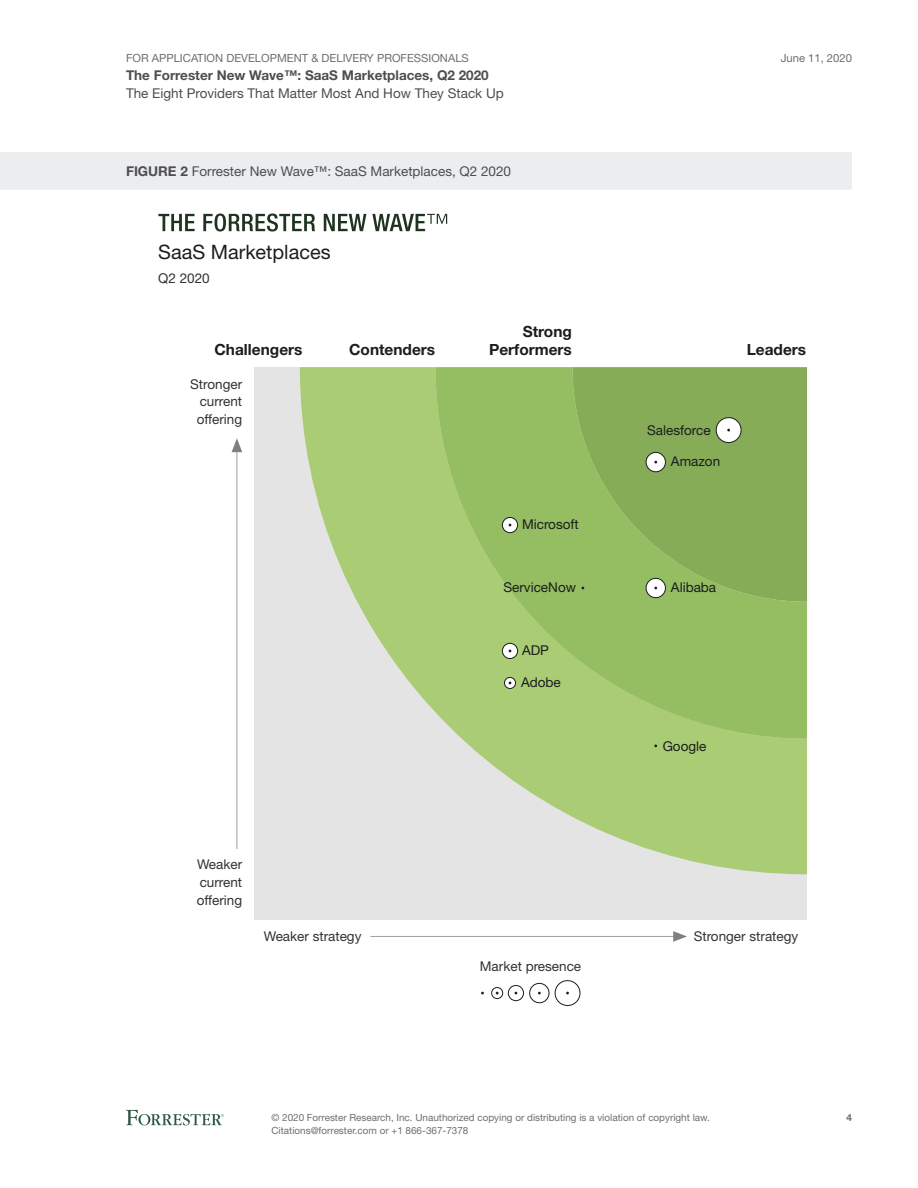
<style>
.page{position:relative;width:918px;height:1188px;background:#fff}
.page>*{position:absolute;margin:0;border:0;box-sizing:border-box;transform-origin:0 0}
.t1{font:19.8px "Helvetica Neue LT Std";color:#1b1d20}
.t2{font:700 15.45px/17.7px "Helvetica Neue LT Std";color:#1b1d20;text-align:right}
.t3{font:13.5px "Helvetica Neue LT Std";color:#4e4e50}
.t4{font:13.5px/17.7px "Helvetica Neue LT Std";color:#303234;text-align:justify}
.t5{font:13.5px "Helvetica Neue LT Std";color:#1b1d20}
.t6{font:700 13.5px "Helvetica Neue LT Std";color:#4e4e50}
.t7{font:11.25px "Helvetica Neue LT Std";color:#6d6e70}
.t8{font:9.9px/12.8px "Helvetica Neue LT Std";color:#6d6e70}
.t9{font:700 9.9px "Helvetica Neue LT Std";color:#6d6e70}
.s1{font-weight:700}
</style>
<div class="page">
<svg style="left:126px;top:1110px;width:98px;height:15px"></svg>
<div style="left:0;top:152px;width:852px;height:38px;background:#ecedee"></div>
<hr style="left:237px;top:448px;width:1px;height:401px;background:#9d9fa0">
<svg style="left:232px;top:438px;width:10px;height:14px"></svg>
<hr style="left:370px;top:936px;width:307px;height:1px;background:#9d9fa0">
<svg style="left:673px;top:931px;width:14px;height:11px"></svg>
<div style="left:255px;top:367px;width:552px;height:552px;background:#e3e4e3"></div>
<svg style="left:300px;top:367px;width:507px;height:507px;fill:#a9cc74"></svg>
<svg style="left:436px;top:367px;width:371px;height:372px;background:#94bb62"></svg>
<svg style="left:158px;top:214px;width:37px;height:17px"></svg>
<svg style="left:203px;top:214px;width:112px;height:18px"></svg>
<svg style="left:324px;top:214px;width:42px;height:17px"></svg>
<svg style="left:372px;top:214px;width:75px;height:17px"></svg>
<div style="left:491px;top:987px;width:12px;height:12px;border:1px solid #1b1d20;border-radius:50%"></div>
<div style="left:508px;top:985px;width:16px;height:16px;border:1px solid #1b1d20;border-radius:50%"></div>
<div style="left:529px;top:983px;width:20px;height:20px;border:1px solid #1b1d20;border-radius:50%"></div>
<div style="left:555px;top:980px;width:25px;height:26px;border:1px solid #1b1d20;border-radius:50%"></div>
<svg style="left:504px;top:677px;width:12px;height:11px"></svg>
<div style="left:504px;top:677px;width:12px;height:12px;border:1px solid #1b1d20;border-radius:50%"></div>
<svg style="left:502px;top:517px;width:16px;height:16px"></svg>
<div style="left:502px;top:517px;width:16px;height:16px;border:1px solid #1b1d20;border-radius:50%"></div>
<svg style="left:502px;top:643px;width:16px;height:16px"></svg>
<div style="left:502px;top:643px;width:16px;height:16px;border:1px solid #1b1d20;border-radius:50%"></div>
<div style="left:646px;top:578px;width:19px;height:20px;background:#fff;border-radius:50%"></div>
<div style="left:646px;top:578px;width:20px;height:20px;border:1px solid #1b1d20;border-radius:50%"></div>
<div style="left:646px;top:452px;width:19px;height:20px;background:#fff;border-radius:50%"></div>
<div style="left:646px;top:452px;width:20px;height:20px;border:1px solid #1b1d20;border-radius:50%"></div>
<div style="left:716px;top:418px;width:25px;height:25px;background:#fff;border-radius:50%"></div>
<div style="left:716px;top:417px;width:25px;height:26px;border:1px solid #1b1d20;border-radius:50%"></div>
<p class="t7" style="left:126px;top:51px;width:344px">For Application Development &amp; Delivery Professionals</p>
<h3 class="t6" style="left:126px;top:67px;width:364px">The Forrester New Wave™: SaaS Marketplaces, Q2 2020</h3>
<h3 class="t3" style="left:126px;top:85px;width:379px">The Eight Providers That Matter Most And How They Stack Up</h3>
<h3 class="t3" style="left:126px;top:163px;width:387px"><span class="s1">FIGURE 2</span> Forrester New Wave™: SaaS Marketplaces, Q2 2020</h3>
<h1 class="t1" style="left:158px;top:240px;width:174px">SaaS Marketplaces</h1>
<h3 class="t4" style="left:158px;top:270px;width:53px">Q2 2020</h3>
<p class="t7" style="left:781px;top:51px;width:73px">June 11, 2020</p>
<h2 class="t2" style="left:489px;top:322px;width:84px">Strong<br>Performers</h2>
<h2 class="t2" style="left:214px;top:340px;width:90px">Challengers</h2>
<h2 class="t2" style="left:349px;top:340px;width:88px">Contenders</h2>
<h2 class="t2" style="left:747px;top:340px;width:61px">Leaders</h2>
<h3 class="t4" style="left:197px;top:375px;width:47px;text-indent:-7px">Stronger current offering</h3>
<h3 class="t5" style="left:522px;top:517px;width:58px">Microsoft</h3>
<h3 class="t5" style="left:503px;top:580px;width:74px">ServiceNow</h3>
<h3 class="t5" style="left:522px;top:642px;width:29px">ADP</h3>
<h3 class="t5" style="left:521px;top:675px;width:41px">Adobe</h3>
<h3 class="t5" style="left:647px;top:422px;width:65px">Salesforce</h3>
<h3 class="t5" style="left:671px;top:453px;width:51px">Amazon</h3>
<h3 class="t5" style="left:671px;top:580px;width:47px">Alibaba</h3>
<h3 class="t5" style="left:663px;top:738px;width:45px">Google</h3>
<h3 class="t4" style="left:197px;top:855px;width:47px">Weaker current offering</h3>
<h3 class="t4" style="left:264px;top:927px;width:99px">Weaker strategy</h3>
<h3 class="t4" style="left:694px;top:927px;width:106px">Stronger strategy</h3>
<h3 class="t4" style="left:480px;top:957px;width:103px">Market presence</h3>
<p class="t8" style="left:272px;top:1111px;width:440px">© 2020 Forrester Research, I nc. Unauthorized copying or distributing is a violation of copyright law.<br>Citations@forrester.com or +1 866-367-7378</p>
<p class="t9" style="left:846px;top:1112px;width:7px">4</p>
</div>
